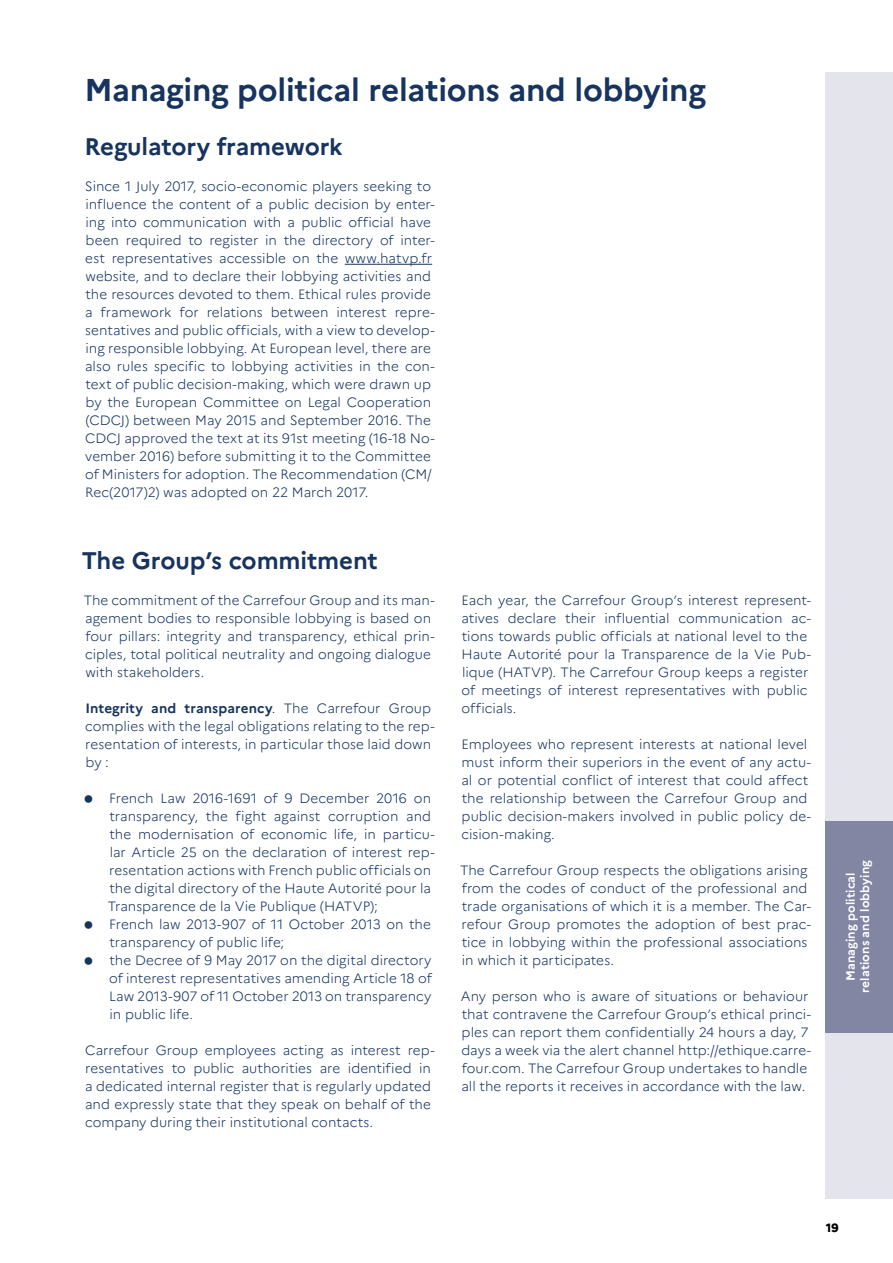
<style>
.page{position:relative;width:893px;height:1263px;background:#fff}
.page>*{position:absolute;margin:0;border:0;box-sizing:border-box;transform-origin:0 0}
.H_1_5{font:700 31.5px "Marianne";letter-spacing:-.01em;color:#16345f}
.t1{font:700 24px "Marianne";letter-spacing:-.005em;color:#16345f}
.t2{font:300 13.5px/18px "Marianne";color:#16345f}
.bar{font:700 12px/14.4px "Marianne";letter-spacing:.01em;color:#fff;text-align:center}
.t3{font:800 12px "Marianne";color:#000}
.s1{font-weight:700}
</style>
<div class="page">
<hr style="left:345px;top:264px;width:87px;height:1px;background:#16345f">
<div style="left:825px;top:72px;width:68px;height:211px;background:#e4e4ec"></div>
<div style="left:825px;top:238px;width:68px;height:212px;background:#e4e4ec"></div>
<div style="left:825px;top:405px;width:68px;height:211px;background:#e4e4ec"></div>
<div style="left:825px;top:571px;width:68px;height:211px;background:#e4e4ec"></div>
<div style="left:825px;top:738px;width:68px;height:211px;background:#e4e4ec"></div>
<div style="left:825px;top:987px;width:68px;height:212px;background:#e4e4ec"></div>
<div style="left:825px;top:821px;width:68px;height:211px;background:#8286a3"></div>
<p class="H_1_5" style="left:84px;top:70px;width:623px">Managing political relations and lobbying</p>
<h2 class="t1" style="left:85px;top:131px;width:260px">Regulatory framework</h2>
<p class="t2" style="left:85px;top:177px;width:351px">Since 1 July 2017, socio-economic players seeking to influence the content of a public decision by enter&shy;ing into communication with a public official have been required to register in the directory of inter&shy;est representatives accessible on the www.hatvp.fr website, and to declare their lobbying activities and the resources devoted to them. Ethical rules provide a framework for relations between interest repre&shy;sentatives and public officials, with a view to develop&shy;ing responsible lobbying. At European level, there are also rules specific to lobbying activities in the con&shy;text of public decision-making, which were drawn up by the European Committee on Legal Cooperation (CDCJ) between May 2015 and September 2016. The CDCJ approved the text at its 91st meeting (16-18 No&shy;vember 2016) before submitting it to the Committee of Ministers for adoption. The Recommendation (CM/ Rec(2017)2) was adopted on 22 March 2017.</p>
<h2 class="t1" style="left:82px;top:545px;width:298px">The Group’s commitment</h2>
<p class="t2" style="left:84px;top:591px;width:352px">The commitment of the Carrefour Group and its man&shy;agement bodies to responsible lobbying is based on four pillars: integrity and transparency, ethical prin&shy;ciples, total political neutrality and ongoing dialogue with stakeholders.</p>
<p class="t2" style="left:85px;top:699px;width:351px"><span class="s1">Integrity and transparency</span>. The Carrefour Group complies with the legal obligations relating to the rep&shy;resentation of interests, in particular those laid down by :</p>
<p class="t2" style="left:108px;top:789px;width:328px">French Law 2016-1691 of 9 December 2016 on transparency, the fight against corruption and the modernisation of economic life, in particu&shy;lar Article 25 on the declaration of interest rep&shy;resentation actions with French public officials on the digital directory of the Haute Autorité pour la Transparence de la Vie Publique (HATVP);</p>
<p class="t2" style="left:109px;top:915px;width:323px">French law 2013-907 of 11 October 2013 on the transparency of public life;</p>
<p class="t2" style="left:109px;top:951px;width:324px;text-align:justify">the Decree of 9 May 2017 on the digital directory of interest representatives amending Article 18 of Law 2013-907 of 11 October 2013 on transparency in public life.</p>
<p class="t2" style="left:85px;top:1041px;width:351px">Carrefour Group employees acting as interest rep&shy;resentatives to public authorities are identified in a dedicated internal register that is regularly updated and expressly state that they speak on behalf of the company during their institutional contacts.</p>
<p class="t2" style="left:461px;top:591px;width:351px">Each year, the Carrefour Group’s interest represent&shy;atives declare their influential communication ac&shy;tions towards public officials at national level to the Haute Autorité pour la Transparence de la Vie Pub&shy;lique (HATVP). The Carrefour Group keeps a register of meetings of interest representatives with public officials.</p>
<p class="t2" style="left:461px;top:735px;width:351px">Employees who represent interests at national level must inform their superiors in the event of any actu&shy;al or potential conflict of interest that could affect the relationship between the Carrefour Group and public decision-makers involved in public policy de&shy;cision-making.</p>
<p class="t2" style="left:460px;top:861px;width:352px">The Carrefour Group respects the obligations arising from the codes of conduct of the professional and trade organisations of which it is a member. The Car&shy;refour Group promotes the adoption of best prac&shy;tice in lobbying within the professional associations in which it participates.</p>
<p class="t2" style="left:461px;top:987px;width:352px">Any person who is aware of situations or behaviour that contravene the Carrefour Group’s ethical princi&shy;ples can report them confidentially 24 hours a day, 7 days a week via the alert channel http://ethique.carre&shy;four.com. The Carrefour Group undertakes to handle all the reports it receives in accordance with the law.</p>
<p class="bar" style="left:843px;top:993px;width:134px;rotate:-90deg">Managing political relations and lobbying</p>
<p class="t3" style="left:826px;top:1220px;width:15px">19</p>
</div>
